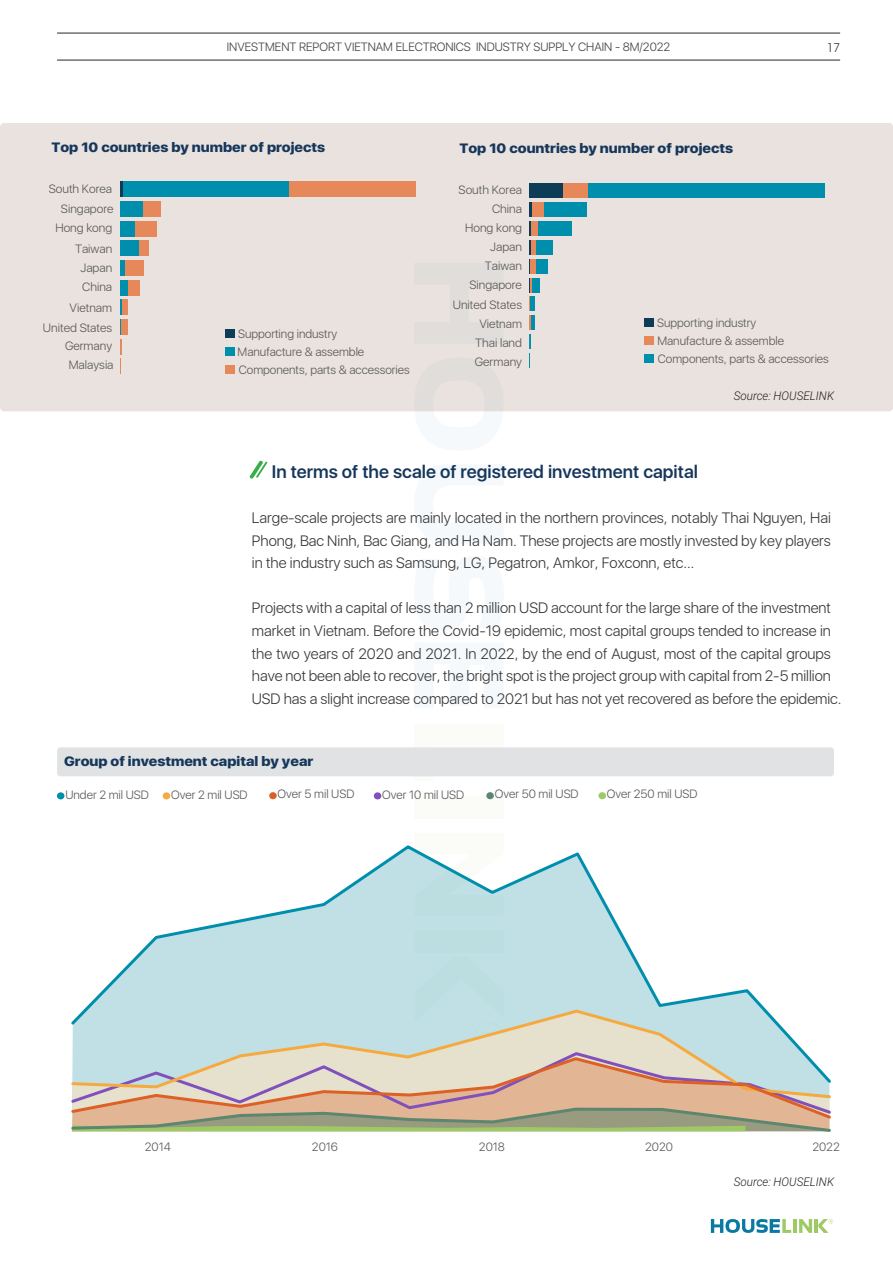
<style>
.page{position:relative;width:893px;height:1263px;background:#fff}
.page>*{position:absolute;margin:0;border:0;box-sizing:border-box;transform-origin:0 0}
.t1{font:600 18px "SFUI Display";color:#16375b}
.t2{font:300 15px/22.5px "SFUI Display";color:#383838;text-align:justify}
.t3{font:800 13.5px "SFUI Display";color:#16375b;scale:1.08 1}
.t4{font:300 12px "SFUI Display";color:#595959}
.t5{font:300 12px "SFUI Display";color:#414141}
.t6{font:italic 300 12px "Roboto";color:#231f20}
.t7{font:300 12px "SFUI Display";color:#595a5a}
.t8{font:12px "UTM Avo";color:#414141}
</style>
<div class="page">
<div style="left:0;top:123px;width:893px;height:288px;background:#e9e2de;border-radius:4px"></div>
<svg style="left:414px;top:411px;width:90px;height:1px"></svg>
<svg style="left:414px;top:776px;width:90px;height:1px"></svg>
<div style="left:414px;top:797px;width:90px;height:22px;background:#fbfcf8"></div>
<div style="left:57px;top:747px;width:777px;height:29px;background:#e1e2e3;border-radius:3px"></div>
<svg style="left:711px;top:1219px;width:80px;height:14px"></svg>
<hr style="left:793px;top:1219px;width:4px;height:14px;background:#9eca64">
<svg style="left:799px;top:1219px;width:13px;height:14px"></svg>
<hr style="left:814px;top:1219px;width:4px;height:14px;background:#9eca64">
<svg style="left:818px;top:1219px;width:15px;height:14px"></svg>
<hr style="left:57px;top:33px;width:783px;height:1px;background:#404041">
<hr style="left:57px;top:60px;width:783px;height:1px;background:#404041">
<svg style="left:249px;top:460px;width:19px;height:19px"></svg>
<div style="left:529px;top:183px;width:34px;height:15px;background:#0d3d56"></div>
<hr style="left:529px;top:202px;width:3px;height:15px;background:#0d3d56">
<div style="left:563px;top:183px;width:26px;height:15px;background:#e6885a"></div>
<div style="left:532px;top:202px;width:13px;height:15px;background:#e6885a"></div>
<div style="left:531px;top:221px;width:8px;height:15px;background:#e6885a"></div>
<div style="left:531px;top:240px;width:5px;height:14px;background:#e6885a"></div>
<div style="left:531px;top:259px;width:5px;height:14px;background:#e6885a"></div>
<div style="left:589px;top:183px;width:236px;height:15px;background:#008ead"></div>
<div style="left:545px;top:202px;width:42px;height:15px;background:#008ead"></div>
<div style="left:539px;top:221px;width:33px;height:15px;background:#008ead"></div>
<div style="left:536px;top:240px;width:17px;height:14px;background:#008ead"></div>
<div style="left:536px;top:259px;width:11px;height:14px;background:#008ead"></div>
<div style="left:532px;top:278px;width:8px;height:14px;background:#008ead"></div>
<hr style="left:531px;top:297px;width:4px;height:14px;background:#008ead">
<hr style="left:531px;top:315px;width:3px;height:15px;background:#008ead">
<svg style="left:529px;top:221px;width:3px;height:147px"></svg>
<hr style="left:120px;top:182px;width:3px;height:15px;background:#0d3d56">
<div style="left:120px;top:201px;width:24px;height:16px;background:#008ead"></div>
<svg style="left:120px;top:221px;width:2px;height:15px"></svg>
<div style="left:120px;top:241px;width:20px;height:15px;background:#008ead"></div>
<div style="left:123px;top:182px;width:166px;height:15px;background:#008ead"></div>
<div style="left:122px;top:221px;width:13px;height:15px;background:#008ead"></div>
<div style="left:121px;top:260px;width:5px;height:16px;background:#008ead"></div>
<div style="left:120px;top:280px;width:8px;height:15px;background:#008ead"></div>
<div style="left:289px;top:182px;width:126px;height:15px;background:#e6885a"></div>
<div style="left:144px;top:201px;width:17px;height:16px;background:#e6885a"></div>
<div style="left:135px;top:221px;width:22px;height:15px;background:#e6885a"></div>
<div style="left:139px;top:241px;width:10px;height:15px;background:#e6885a"></div>
<div style="left:126px;top:260px;width:18px;height:16px;background:#e6885a"></div>
<div style="left:128px;top:280px;width:12px;height:15px;background:#e6885a"></div>
<div style="left:122px;top:300px;width:6px;height:15px;background:#e6885a"></div>
<div style="left:121px;top:319px;width:6px;height:16px;background:#e6885a"></div>
<svg style="left:120px;top:260px;width:2px;height:114px"></svg>
<div style="left:645px;top:318px;width:9px;height:8px;background:#0d3d56"></div>
<div style="left:645px;top:354px;width:9px;height:8px;background:#008ead"></div>
<div style="left:645px;top:336px;width:9px;height:8px;background:#e6885a"></div>
<div style="left:225px;top:329px;width:9px;height:9px;background:#0d3d56"></div>
<div style="left:225px;top:365px;width:10px;height:9px;background:#e6885a"></div>
<div style="left:225px;top:347px;width:9px;height:9px;background:#008ead"></div>
<svg style="left:57px;top:792px;width:7px;height:7px"></svg>
<svg style="left:374px;top:792px;width:7px;height:7px"></svg>
<svg style="left:163px;top:792px;width:7px;height:7px"></svg>
<svg style="left:598px;top:792px;width:8px;height:7px"></svg>
<svg style="left:486px;top:792px;width:8px;height:7px"></svg>
<svg style="left:269px;top:792px;width:8px;height:7px"></svg>
<svg style="left:85px;top:845px;width:680px;height:163px"></svg>
<svg style="left:71px;top:1008px;width:737px;height:47px;background:#c9dedb"></svg>
<svg style="left:71px;top:1055px;width:760px;height:51px;background:#d8c5b4"></svg>
<svg style="left:71px;top:1106px;width:760px;height:26px;background:#b2aa83"></svg>
<p class="t5" style="left:227px;top:39px;width:445px">INVESTMENT REPORT VIETNAM ELECTRONICS INDUSTRY SUPPLY CHAIN - 8M/2022</p>
<p class="t3" style="left:51px;top:140px;width:255px">Top 10 countries by number of projects</p>
<p class="t3" style="left:459px;top:140px;width:255px">Top 10 countries by number of projects</p>
<p class="t4" style="left:49px;top:181px;width:65px">South Korea</p>
<p class="t4" style="left:459px;top:181px;width:65px">South Korea</p>
<p class="t4" style="left:61px;top:201px;width:54px">Singapore</p>
<p class="t4" style="left:492px;top:200px;width:31px">China</p>
<p class="t4" style="left:55px;top:220px;width:58px">Hong kong</p>
<p class="t4" style="left:465px;top:220px;width:58px">Hong kong</p>
<p class="t4" style="left:75px;top:240px;width:39px">Taiwan</p>
<p class="t4" style="left:490px;top:239px;width:33px">Japan</p>
<p class="t4" style="left:80px;top:259px;width:33px">Japan</p>
<p class="t4" style="left:485px;top:258px;width:39px">Taiwan</p>
<p class="t4" style="left:82px;top:278px;width:31px">China</p>
<p class="t4" style="left:469px;top:277px;width:54px">Singapore</p>
<p class="t4" style="left:70px;top:299px;width:44px">Vietnam</p>
<p class="t4" style="left:453px;top:296px;width:71px">United States</p>
<p class="t8" style="left:827px;top:38px;width:15px">17</p>
<p class="t4" style="left:479px;top:315px;width:44px">Vietnam</p>
<p class="t4" style="left:43px;top:319px;width:71px">United States</p>
<p class="t4" style="left:238px;top:325px;width:101px">Supporting industry</p>
<p class="t4" style="left:65px;top:338px;width:49px">Germany</p>
<p class="t4" style="left:475px;top:335px;width:49px">Thai land</p>
<p class="t4" style="left:238px;top:343px;width:128px">Manufacture &amp; assemble</p>
<p class="t4" style="left:475px;top:354px;width:49px">Germany</p>
<p class="t4" style="left:69px;top:356px;width:46px">Malaysia</p>
<p class="t4" style="left:239px;top:361px;width:172px">Components, parts &amp; accessories</p>
<p class="t4" style="left:657px;top:314px;width:101px">Supporting industry</p>
<p class="t4" style="left:657px;top:332px;width:128px">Manufacture &amp; assemble</p>
<p class="t4" style="left:658px;top:350px;width:172px">Components, parts &amp; accessories</p>
<p class="t6" style="left:734px;top:387px;width:102px">Source: HOUSELINK</p>
<p class="t1" style="left:272px;top:459px;width:428px">In terms of the scale of registered investment capital</p>
<p class="t2" style="left:252px;top:508px;width:581px">Large-scale projects are mainly located in the northern provinces, notably Thai Nguyen, Hai Phong, Bac Ninh, Bac Giang, and Ha Nam. These projects are mostly invested by key players in the industry such as Samsung, LG, Pegatron, Amkor, Foxconn, etc…</p>
<p class="t2" style="left:252px;top:598px;width:591px;text-align:left">Projects with a capital of less than 2 million USD account for the large share of the investment market in Vietnam. Before the Covid-19 epidemic, most capital groups tended to increase in the two years of 2020 and 2021. In 2022, by the end of August, most of the capital groups have not been able to recover, the bright spot is the project group with capital from 2-5 million USD has a slight increase compared to 2021 but has not yet recovered as before the epidemic.</p>
<p class="t3" style="left:64px;top:753px;width:232px">Group of investment capital by year</p>
<p class="t4" style="left:65px;top:786px;width:85px">Under 2 mil USD</p>
<p class="t4" style="left:171px;top:786px;width:78px">Over 2 mil USD</p>
<p class="t4" style="left:278px;top:786px;width:78px">Over 5 mil USD</p>
<p class="t4" style="left:382px;top:786px;width:83px">Over 10 mil USD</p>
<p class="t4" style="left:495px;top:786px;width:85px">Over 50 mil USD</p>
<p class="t4" style="left:607px;top:786px;width:92px">Over 250 mil USD</p>
<p class="t7" style="left:145px;top:1139px;width:28px">2014</p>
<p class="t7" style="left:312px;top:1139px;width:28px">2016</p>
<p class="t7" style="left:479px;top:1139px;width:28px">2018</p>
<p class="t7" style="left:645px;top:1139px;width:29px">2020</p>
<p class="t7" style="left:812px;top:1139px;width:29px">2022</p>
<p class="t6" style="left:734px;top:1173px;width:102px">Source: HOUSELINK</p>
</div>
